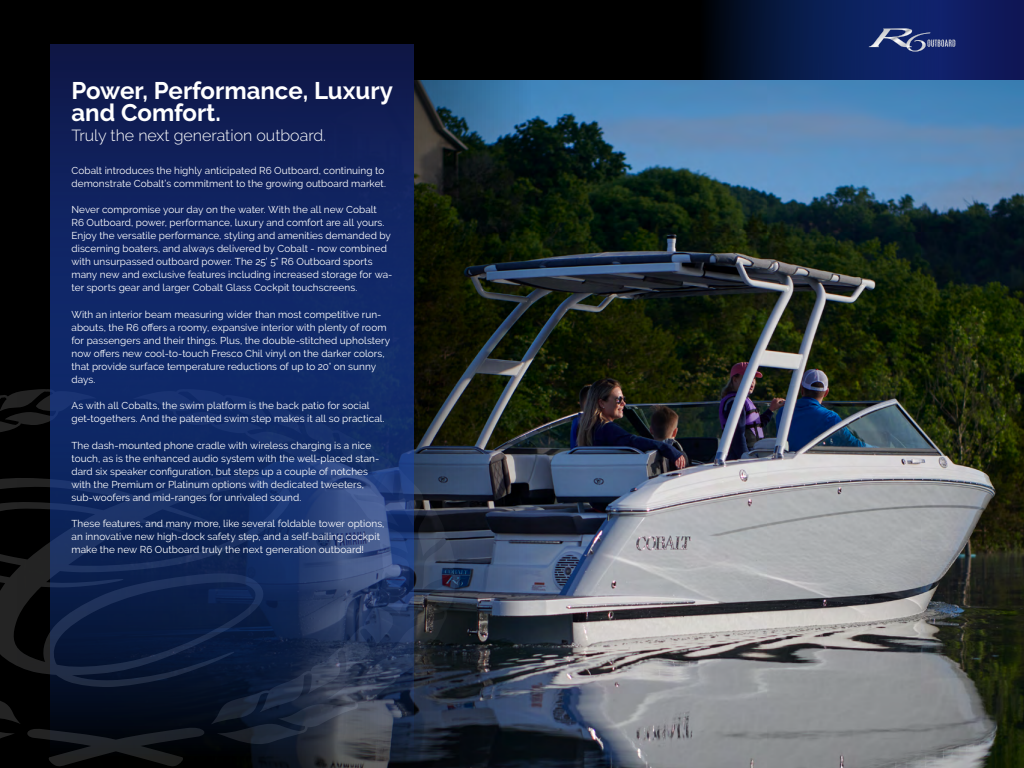
<style>
.page{position:relative;width:1024px;height:768px;background:#000}
.page>*{position:absolute;margin:0;border:0;box-sizing:border-box;transform-origin:0 0}
.Headline_2{font:700 24px/22px "Raleway";color:#fff}
.sub-head{font:300 16px "Raleway";color:#fff}
.Text{font:10px/13px "Raleway";letter-spacing:.005em;color:#fff}
</style>
<div class="page">
<svg style="left:710px;top:0;width:314px;height:80px;background:#0a1a4f"></svg>
<img style="left:0;top:80px;width:1024px;height:688px">
<svg style="left:50px;top:44px;width:364px;height:712px;background:#132658"></svg>
<svg style="left:869px;top:28px;width:86px;height:24px;background:#3f4e84"></svg>
<p class="Headline_2" style="left:72px;top:79px;width:323px">Power, Performance, Luxury and Comfort.</p>
<p class="sub-head" style="left:72px;top:126px;width:256px">Truly the next generation outboard.</p>
<p class="Text" style="left:72px;top:164px;width:316px">Cobalt introduces the highly anticipated R6 Outboard, continuing to demonstrate Cobalt’s commitment to the growing outboard market.</p>
<p class="Text" style="left:72px;top:203px;width:322px">Never compromise your day on the water. With the all new Cobalt<br>R6 Outboard, power, performance, luxury and comfort are all yours.<br>Enjoy the versatile performance, styling and amenities demanded by discerning boaters, and always delivered by Cobalt - now combined with unsurpassed outboard power. The 25’ 5” R6 Outboard sports many new and exclusive features including increased storage for wa&shy;ter sports gear and larger Cobalt Glass Cockpit touchscreens.</p>
<p class="Text" style="left:72px;top:308px;width:320px">With an interior beam measuring wider than most competitive run&shy;abouts, the R6 offers a roomy, expansive interior with plenty of room for passengers and their things. Plus, the double-stitched upholstery now offers new cool-to-touch Fresco Chil vinyl on the darker colors, that provide surface temperature reductions of up to 20° on sunny days.</p>
<p class="Text" style="left:72px;top:399px;width:315px">As with all Cobalts, the swim platform is the back patio for social get-togethers. And the patented swim step makes it all so practical.</p>
<p class="Text" style="left:72px;top:439px;width:309px">The dash-mounted phone cradle with wireless charging is a nice touch, as is the enhanced audio system with the well-placed stan&shy;dard six speaker configuration, but steps up a couple of notches with the Premium or Platinum options with dedicated tweeters, sub-woofers and mid-ranges for unrivaled sound.</p>
<p class="Text" style="left:72px;top:517px;width:315px">These features, and many more, like several foldable tower options, an innovative new high-dock safety step, and a self-bailing cockpit make the new R6 Outboard truly the next generation outboard!</p>
</div>
